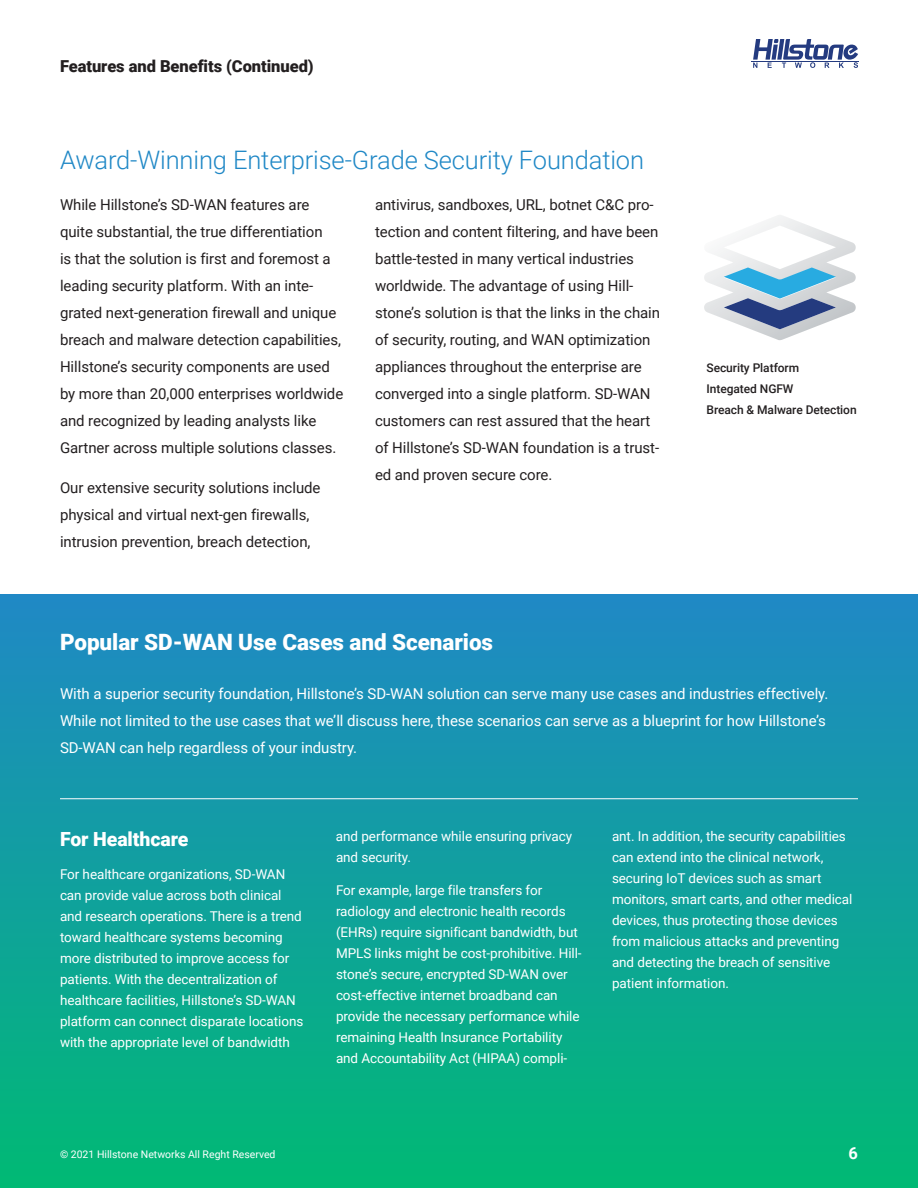
<style>
.page{position:relative;width:918px;height:1188px;background:#fff}
.page>*{position:absolute;margin:0;border:0;box-sizing:border-box;transform-origin:0 0}
.span_head_over_narro{font:300 25.5px "Roboto";letter-spacing:-.005em;color:#2088c6}
.Pg_Head{font:900 22.5px "Roboto";letter-spacing:-.005em;color:#fff}
.use_case_head{font:900 19.5px "Roboto";letter-spacing:-.005em;color:#fff}
.Pg_Head_Continued{font:900 16.5px "Roboto";letter-spacing:-.005em;color:#231f20}
.t1{font:700 16.5px "Roboto";color:#fff}
.body{font:15px/27px "Roboto";letter-spacing:-.005em;color:#231f20}
.body_with_bottom_rul{font:15px/27px "Roboto";letter-spacing:-.005em;color:#fff;text-align:justify}
.use_case_body{font:13.5px/21px "Roboto";letter-spacing:-.005em;color:#fff}
.t2{font:500 12px "Roboto";letter-spacing:-.005em;color:#231f20}
.t3{font:10.5px "Roboto";color:#fff}
</style>
<div class="page">
<svg style="left:753px;top:39px;width:105px;height:29px"></svg>
<hr style="left:752px;top:61px;width:108px;height:1px;background:#243b80">
<div style="left:0;top:594px;width:918px;height:594px;background:linear-gradient(to bottom,#2088c6,#00b974)"></div>
<svg style="left:704px;top:215px;width:152px;height:125px"></svg>
<hr style="left:60px;top:798px;width:798px;height:1px;background:#fff">
<p class="Pg_Head_Continued" style="left:60px;top:55px;width:255px">Features and Benefits (Continued)</p>
<p class="span_head_over_narro" style="left:60px;top:142px;width:586px">Award-Winning Enterprise-Grade Security Foundation</p>
<p class="body" style="left:60px;top:190px;width:285px">While Hillstone’s SD-WAN features are quite substantial, the true differentiation<br>is that the solution is first and foremost a leading security platform. With an inte&shy;grated next-generation firewall and unique breach and malware detection capabilities, Hillstone’s security components are used by more than 20,000 enterprises worldwide and recognized by leading analysts like Gartner across multiple solutions classes.</p>
<p class="body" style="left:60px;top:474px;width:262px">Our extensive security solutions include physical and virtual next-gen firewalls, intrusion prevention, breach detection,</p>
<p class="body" style="left:375px;top:190px;width:287px">antivirus, sandboxes, URL, botnet C&amp;C pro&shy;tection and content filtering, and have been battle-tested in many vertical industries worldwide. The advantage of using Hill&shy;stone’s solution is that the links in the chain of security, routing, and WAN optimization appliances throughout the enterprise are converged into a single platform. SD-WAN customers can rest assured that the heart of Hillstone’s SD-WAN foundation is a trust&shy;ed and proven secure core.</p>
<p class="t2" style="left:706px;top:359px;width:94px">Security Platform</p>
<p class="t2" style="left:706px;top:380px;width:89px">Integated NGFW</p>
<p class="t2" style="left:706px;top:401px;width:152px">Breach &amp; Malware Detection</p>
<p class="Pg_Head" style="left:60px;top:626px;width:435px">Popular SD-WAN Use Cases and Scenarios</p>
<p class="body_with_bottom_rul" style="left:60px;top:680px;width:768px">With a superior security foundation, Hillstone’s SD-WAN solution can serve many use cases and industries effectively.<br>While not limited to the use cases that we’ll discuss here, these scenarios can serve as a blueprint for how Hillstone’s SD-WAN can help regardless of your industry.</p>
<p class="use_case_head" style="left:60px;top:825px;width:130px">For Healthcare</p>
<p class="use_case_body" style="left:60px;top:863px;width:245px">For healthcare organizations, SD-WAN can provide value across both clinical and research operations. There is a trend toward healthcare systems becoming more distributed to improve access for patients. With the decentralization of healthcare facilities, Hillstone’s SD-WAN platform can connect disparate locations with the appropriate level of bandwidth</p>
<p class="use_case_body" style="left:336px;top:825px;width:238px">and performance while ensuring privacy and security.</p>
<p class="use_case_body" style="left:336px;top:879px;width:247px">For example, large file transfers for radiology and electronic health records (EHRs) require significant bandwidth, but MPLS links might be cost-prohibitive. Hill&shy;stone’s secure, encrypted SD-WAN over cost-effective internet broadband can provide the necessary performance while remaining Health Insurance Portability and Accountability Act (HIPAA) compli-</p>
<p class="use_case_body" style="left:612px;top:825px;width:242px">ant. In addition, the security capabilities can extend into the clinical network, securing IoT devices such as smart monitors, smart carts, and other medical devices, thus protecting those devices from malicious attacks and preventing and detecting the breach of sensitive patient information.</p>
<p class="t3" style="left:60px;top:1147px;width:217px">© 2021 Hillstone Networks All Reght Reserved</p>
<p class="t1" style="left:849px;top:1141px;width:11px">6</p>
</div>
